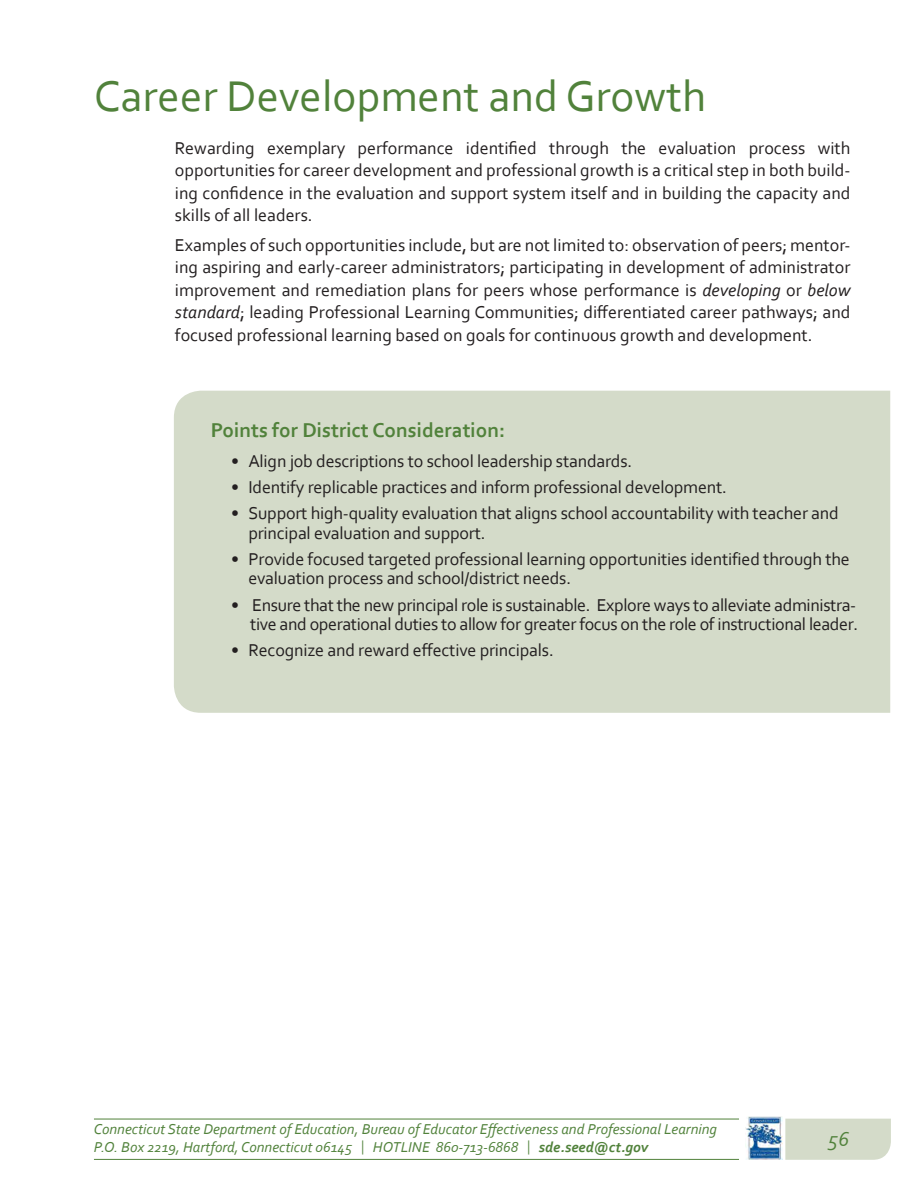
<style>
.page{position:relative;width:918px;height:1188px;background:#fff}
.page>*{position:absolute;margin:0;border:0;box-sizing:border-box;transform-origin:0 0}
.Head_Large{font:45px "Corbel";color:#51823b}
.Sub_2_head{font:700 21px "Corbel";color:#51823b}
.t1{font:italic 21px "Corbel";color:#51823b}
.Body_Main{font:18px/22.5px "Corbel";color:#231f20;text-align:justify}
.Body_sub_2{font:18px/19.5px "Corbel";letter-spacing:-.01em;color:#231f20}
.t2{font:italic 15px/18px "Corbel";color:#51823b}
.s1{font-style:italic}
.s2{font-style:normal}
.s3{font-weight:700}
</style>
<div class="page">
<hr style="left:94px;top:1119px;width:645px;height:1px;background:#51823b">
<hr style="left:94px;top:1159px;width:645px;height:1px;background:#51823b">
<div style="left:785px;top:1119px;width:106px;height:41px;background:#d4dbc9"></div>
<img style="left:745px;top:1117px;width:37px;height:43px">
<div style="left:174px;top:391px;width:716px;height:322px;background:#d4dbc9"></div>
<p class="Head_Large" style="left:94px;top:69px;width:614px">Career Development and Growth</p>
<p class="Body_Main" style="left:175px;top:136px;width:677px">Rewarding exemplary performance identified through the evaluation process with opportunities for career development and professional growth is a critical step in both build&shy;ing confidence in the evaluation and support system itself and in building the capacity and skills of all leaders.</p>
<p class="Body_Main" style="left:175px;top:233px;width:677px">Examples of such opportunities include, but are not limited to: observation of peers; mentor&shy;ing aspiring and early-career administrators; participating in development of administrator improvement and remediation plans for peers whose performance is <span class="s1">developing</span> or <span class="s1">below standard</span>; leading Professional Learning Communities; differentiated career pathways; and focused professional learning based on goals for continuous growth and development.</p>
<p class="Sub_2_head" style="left:211px;top:417px;width:296px">Points for District Consideration:</p>
<p class="Body_sub_2" style="left:231px;top:450px;width:403px">• Align job descriptions to school leadership standards.</p>
<p class="Body_sub_2" style="left:231px;top:477px;width:497px">• Identify replicable practices and inform professional development.</p>
<p class="Body_sub_2" style="left:248px;top:503px;width:592px;text-indent:-17px">• Support high-quality evaluation that aligns school accountability with teacher and principal evaluation and support.</p>
<p class="Body_sub_2" style="left:248px;top:549px;width:603px;text-indent:-17px">• Provide focused targeted professional learning opportunities identified through the evaluation process and school/district needs.</p>
<p class="Body_sub_2" style="left:231px;top:595px;width:629px;text-align:right">• Ensure that the new principal role is sustainable. Explore ways to alleviate administra&shy;tive and operational duties to allow for greater focus on the role of instructional leader.</p>
<p class="Body_sub_2" style="left:231px;top:640px;width:324px">• Recognize and reward effective principals.</p>
<p class="t2" style="left:94px;top:1120px;width:625px">Connecticut State Department of Education, Bureau of Educator Effectiveness and Professional Learning<br>P.O. Box 2219, Hartford, Connecticut 06145 <span class="s2">|</span> HOTLINE 860-713-6868 <span class="s2">|</span> <span class="s3">sde.seed@ct.gov</span></p>
<p class="t1" style="left:828px;top:1127px;width:22px">56</p>
</div>
